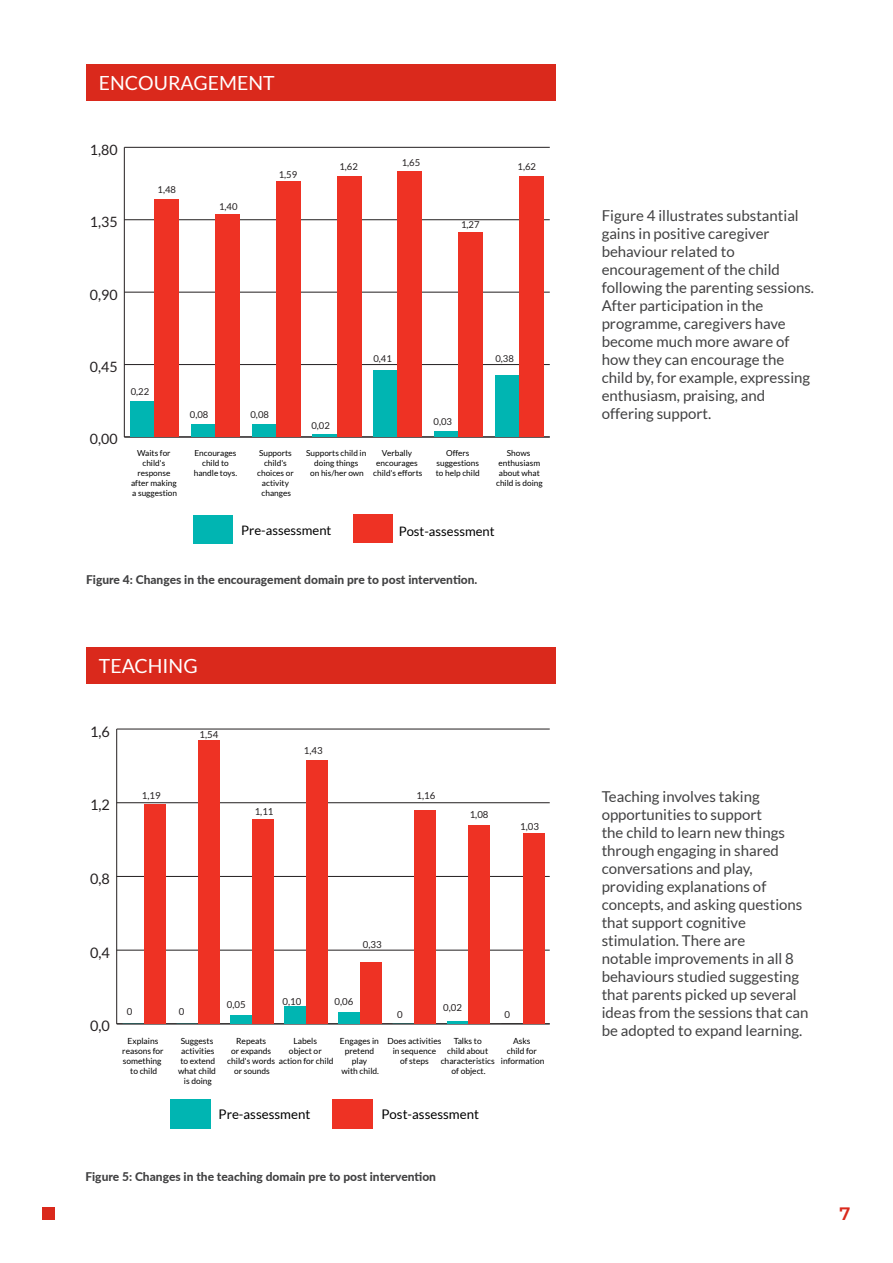
<style>
.page{position:relative;width:893px;height:1263px;background:#fff}
.page>*{position:absolute;margin:0;border:0;box-sizing:border-box;transform-origin:0 0}
.t1{font:19.5px "Lato";color:#fff}
.t2{font:600 18px "Montserrat";color:#da291c}
.Leipäteksti{font:15px/18px "Lato";color:#414142}
.t3{font:14.4px "Lato";color:#231f20}
.t4{font:14.25px "Lato";color:#231f20}
.t5{font:13.2px "Lato";color:#000}
.t6{font:13.05px "Lato";color:#000}
.Figure_text{font:800 12px "Lato";color:#414142}
.t7{font:9.6px "Lato";color:#231f20}
.t8{font:9.45px "Lato";color:#231f20}
.t9{font:8.4px/10.1px "Lato";color:#000;text-align:center}
.t10{font:8.25px/9.9px "Lato";color:#000;text-align:center}
</style>
<div class="page">
<div style="left:43px;top:1207px;width:12px;height:13px;background:#da291c"></div>
<hr style="left:116px;top:729px;width:1px;height:295px;background:#231f20">
<hr style="left:117px;top:1023px;width:433px;height:1px;background:#231f20">
<hr style="left:117px;top:950px;width:433px;height:1px;background:#231f20">
<hr style="left:117px;top:876px;width:433px;height:1px;background:#231f20">
<hr style="left:117px;top:802px;width:433px;height:1px;background:#231f20">
<hr style="left:117px;top:729px;width:433px;height:1px;background:#231f20">
<div style="left:170px;top:1099px;width:40px;height:30px;background:#00b5b2"></div>
<div style="left:230px;top:1015px;width:22px;height:9px;background:#00b5b2"></div>
<div style="left:284px;top:1006px;width:22px;height:18px;background:#00b5b2"></div>
<div style="left:339px;top:1012px;width:21px;height:12px;background:#00b5b2"></div>
<hr style="left:447px;top:1021px;width:22px;height:3px;background:#00b5b2">
<div style="left:332px;top:1099px;width:41px;height:30px;background:#ee3224"></div>
<div style="left:144px;top:804px;width:21px;height:220px;background:#ee3224"></div>
<div style="left:198px;top:740px;width:22px;height:284px;background:#ee3224"></div>
<div style="left:252px;top:819px;width:22px;height:205px;background:#ee3224"></div>
<div style="left:306px;top:761px;width:22px;height:263px;background:#ee3224"></div>
<div style="left:360px;top:962px;width:22px;height:62px;background:#ee3224"></div>
<div style="left:414px;top:810px;width:22px;height:214px;background:#ee3224"></div>
<div style="left:469px;top:825px;width:21px;height:199px;background:#ee3224"></div>
<div style="left:523px;top:834px;width:21px;height:190px;background:#ee3224"></div>
<hr style="left:124px;top:147px;width:1px;height:290px;background:#231f20">
<hr style="left:124px;top:437px;width:426px;height:1px;background:#231f20">
<hr style="left:124px;top:364px;width:426px;height:1px;background:#231f20">
<hr style="left:124px;top:292px;width:426px;height:1px;background:#231f20">
<hr style="left:124px;top:219px;width:426px;height:1px;background:#231f20">
<hr style="left:124px;top:147px;width:426px;height:1px;background:#231f20">
<div style="left:193px;top:515px;width:40px;height:29px;background:#00b5b2"></div>
<div style="left:130px;top:401px;width:25px;height:36px;background:#00b5b2"></div>
<div style="left:191px;top:424px;width:24px;height:13px;background:#00b5b2"></div>
<div style="left:252px;top:424px;width:24px;height:13px;background:#00b5b2"></div>
<hr style="left:313px;top:434px;width:24px;height:3px;background:#00b5b2">
<div style="left:373px;top:371px;width:25px;height:66px;background:#00b5b2"></div>
<div style="left:434px;top:432px;width:25px;height:5px;background:#00b5b2"></div>
<div style="left:495px;top:376px;width:24px;height:61px;background:#00b5b2"></div>
<div style="left:353px;top:514px;width:39px;height:29px;background:#ee3224"></div>
<div style="left:155px;top:199px;width:24px;height:238px;background:#ee3224"></div>
<div style="left:215px;top:215px;width:25px;height:222px;background:#ee3224"></div>
<div style="left:276px;top:182px;width:25px;height:255px;background:#ee3224"></div>
<div style="left:337px;top:176px;width:24px;height:261px;background:#ee3224"></div>
<div style="left:398px;top:171px;width:24px;height:266px;background:#ee3224"></div>
<div style="left:459px;top:233px;width:24px;height:204px;background:#ee3224"></div>
<div style="left:519px;top:176px;width:25px;height:261px;background:#ee3224"></div>
<div style="left:86px;top:64px;width:469px;height:36px;background:#da291c"></div>
<div style="left:86px;top:647px;width:469px;height:36px;background:#da291c"></div>
<p class="t1" style="left:99px;top:72px;width:177px">ENCOURAGEMENT</p>
<p class="t4" style="left:90px;top:142px;width:29px">1,80</p>
<p class="t4" style="left:90px;top:214px;width:29px">1,35</p>
<p class="t8" style="left:158px;top:185px;width:20px">1,48</p>
<p class="t8" style="left:219px;top:201px;width:20px">1,40</p>
<p class="t8" style="left:279px;top:169px;width:20px">1,59</p>
<p class="t8" style="left:339px;top:161px;width:20px">1,62</p>
<p class="t8" style="left:402px;top:157px;width:20px">1,65</p>
<p class="t8" style="left:461px;top:219px;width:20px">1,27</p>
<p class="t8" style="left:518px;top:161px;width:20px">1,62</p>
<p class="t4" style="left:90px;top:286px;width:29px">0,90</p>
<p class="t4" style="left:90px;top:359px;width:29px">0,45</p>
<p class="t4" style="left:90px;top:431px;width:29px">0,00</p>
<p class="t8" style="left:131px;top:386px;width:20px">0,22</p>
<p class="t10" style="left:131px;top:448px;width:48px">Waits for child's response after making a suggestion</p>
<p class="t8" style="left:373px;top:353px;width:20px">0,41</p>
<p class="t8" style="left:495px;top:353px;width:20px">0,38</p>
<p class="t8" style="left:190px;top:409px;width:20px">0,08</p>
<p class="t8" style="left:250px;top:409px;width:20px">0,08</p>
<p class="t10" style="left:194px;top:448px;width:45px">Encourages child to handle toys.</p>
<p class="t10" style="left:257px;top:448px;width:38px">Supports child's choices or activity changes</p>
<p class="t8" style="left:311px;top:420px;width:20px">0,02</p>
<p class="t8" style="left:434px;top:416px;width:20px">0,03</p>
<p class="t10" style="left:306px;top:448px;width:62px">Supports child in doing things<br>on his/her own</p>
<p class="t10" style="left:373px;top:448px;width:51px">Verbally encourages child's efforts</p>
<p class="t10" style="left:436px;top:448px;width:45px">Offers suggestions to help child</p>
<p class="t10" style="left:496px;top:448px;width:48px">Shows enthusiasm about what child is doing</p>
<p class="t6" style="left:241px;top:523px;width:92px">Pre-assessment</p>
<p class="t6" style="left:399px;top:524px;width:97px">Post-assessment</p>
<p class="Figure_text" style="left:86px;top:570px;width:393px">Figure 4: Changes in the encouragement domain pre to post intervention.</p>
<p class="t1" style="left:99px;top:655px;width:100px">TEACHING</p>
<p class="t3" style="left:90px;top:723px;width:21px">1,6</p>
<p class="t3" style="left:90px;top:797px;width:21px">1,2</p>
<p class="t3" style="left:90px;top:871px;width:21px">0,8</p>
<p class="t7" style="left:142px;top:790px;width:20px">1,19</p>
<p class="t7" style="left:200px;top:729px;width:20px">1,54</p>
<p class="t7" style="left:255px;top:806px;width:20px">1,11</p>
<p class="t7" style="left:304px;top:745px;width:20px">1,43</p>
<p class="t7" style="left:416px;top:790px;width:20px">1,16</p>
<p class="t7" style="left:470px;top:809px;width:20px">1,08</p>
<p class="t7" style="left:520px;top:821px;width:20px">1,03</p>
<p class="t3" style="left:90px;top:944px;width:21px">0,4</p>
<p class="t7" style="left:363px;top:939px;width:20px">0,33</p>
<p class="t3" style="left:90px;top:1018px;width:21px">0,0</p>
<p class="t7" style="left:127px;top:1006px;width:7px">0</p>
<p class="t9" style="left:122px;top:1035px;width:43px">Explains reasons for something to child</p>
<p class="t7" style="left:283px;top:996px;width:20px">0,10</p>
<p class="t7" style="left:335px;top:996px;width:20px">0,06</p>
<p class="t7" style="left:227px;top:999px;width:20px">0,05</p>
<p class="t7" style="left:443px;top:1002px;width:20px">0,02</p>
<p class="t7" style="left:179px;top:1006px;width:7px">0</p>
<p class="t7" style="left:397px;top:1009px;width:7px">0</p>
<p class="t7" style="left:504px;top:1009px;width:7px">0</p>
<p class="t9" style="left:178px;top:1035px;width:39px">Suggests activities to extend what child is doing</p>
<p class="t9" style="left:294px;top:1035px;width:25px">Labels</p>
<p class="t9" style="left:289px;top:1046px;width:34px">object or</p>
<p class="t9" style="left:227px;top:1056px;width:108px">child's words action for child</p>
<p class="t9" style="left:340px;top:1035px;width:41px">Engages in pretend play<br>with child.</p>
<p class="t9" style="left:231px;top:1035px;width:42px">Repeats or expands</p>
<p class="t9" style="left:234px;top:1066px;width:37px">or sounds</p>
<p class="t9" style="left:441px;top:1035px;width:56px">Talks to<br>child about characteristics of object.</p>
<p class="t9" style="left:501px;top:1035px;width:45px">Asks<br>child for information</p>
<p class="t9" style="left:387px;top:1035px;width:56px">Does activities in sequence<br>of steps</p>
<p class="t5" style="left:219px;top:1107px;width:93px">Pre-assessment</p>
<p class="t5" style="left:382px;top:1106px;width:99px">Post-assessment</p>
<p class="Figure_text" style="left:85px;top:1168px;width:352px">Figure 5: Changes in the teaching domain pre to post intervention</p>
<p class="Leipäteksti" style="left:602px;top:206px;width:214px">Figure 4 illustrates substantial gains in positive caregiver behaviour related to encouragement of the child following the parenting sessions.<br>After participation in the programme, caregivers have become much more aware of how they can encourage the child by, for example, expressing enthusiasm, praising, and offering support.</p>
<p class="Leipäteksti" style="left:602px;top:788px;width:208px">Teaching involves taking opportunities to support<br>the child to learn new things through engaging in shared conversations and play, providing explanations of concepts, and asking questions that support cognitive stimulation. There are<br>notable improvements in all 8 behaviours studied suggesting that parents picked up several ideas from the sessions that can be adopted to expand learning.</p>
<p class="t2" style="left:839px;top:1200px;width:12px">7</p>
</div>
